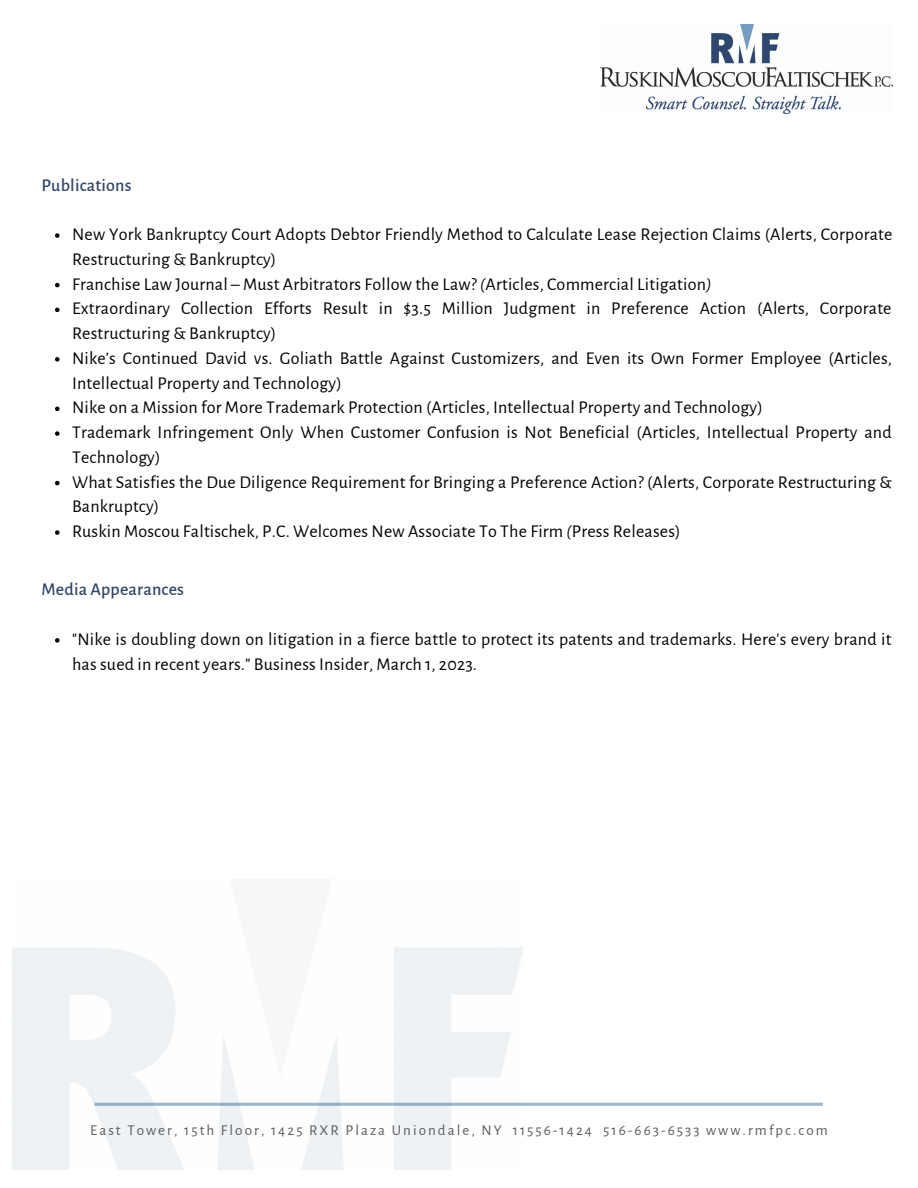
<style>
.page{position:relative;width:918px;height:1188px;background:#fff}
.page>*{position:absolute;margin:0;border:0;box-sizing:border-box;transform-origin:0 0}
.t1{font:18px/24.8px "Alegreya Sans";letter-spacing:.01em;color:#000}
.t2{font:500 18px "Alegreya Sans";letter-spacing:.01em;color:#324568}
.t3{font:15px "Alegreya Sans";letter-spacing:.135em;color:#5d5a62}
.s1{font-style:italic}
</style>
<div class="page">
<img style="left:600px;top:25px;width:293px;height:89px">
<svg style="left:95px;top:1103px;width:728px;height:3px;background:#a0b9cf"></svg>
<svg style="left:55px;top:233px;width:5px;height:5px"></svg>
<svg style="left:55px;top:283px;width:5px;height:4px"></svg>
<svg style="left:55px;top:308px;width:5px;height:4px"></svg>
<svg style="left:55px;top:357px;width:5px;height:5px"></svg>
<svg style="left:55px;top:407px;width:5px;height:4px"></svg>
<svg style="left:55px;top:431px;width:5px;height:5px"></svg>
<svg style="left:55px;top:481px;width:5px;height:4px"></svg>
<svg style="left:55px;top:530px;width:5px;height:5px"></svg>
<svg style="left:55px;top:638px;width:5px;height:5px"></svg>
<p class="t2" style="left:42px;top:176px;width:92px">Publications</p>
<p class="t1" style="left:72px;top:222px;width:822px">New York Bankruptcy Court Adopts Debtor Friendly Method to Calculate Lease Rejection Claims (Alerts, Corporate Restructuring &amp; Bankruptcy)<br>Franchise Law Journal – Must Arbitrators Follow the Law? <span class="s1">(</span>Articles, Commercial Litigation<span class="s1">)<br></span>Extraordinary Collection Efforts Result in $3.5 Million Judgment in Preference Action (Alerts, Corporate Restructuring &amp; Bankruptcy)<br>Nike’s Continued David vs. Goliath Battle Against Customizers, and Even its Own Former Employee (Articles, Intellectual Property and Technology)<br>Nike on a Mission for More Trademark Protection (Articles, Intellectual Property and Technology)<br>Trademark Infringement Only When Customer Confusion is Not Beneficial (Articles, Intellectual Property and Technology)<br>What Satisfies the Due Diligence Requirement for Bringing a Preference Action? (Alerts, Corporate Restructuring &amp; Bankruptcy)<br>Ruskin Moscou Faltischek, P.C. Welcomes New Associate To The Firm <span class="s1">(</span>Press Releases)</p>
<p class="t2" style="left:42px;top:581px;width:144px">Media Appearances</p>
<p class="t1" style="left:72px;top:627px;width:821px">"Nike is doubling down on litigation in a fierce battle to protect its patents and trademarks. Here's every brand it has sued in recent years.” Business Insider, March 1, 2023.</p>
<p class="t3" style="left:90px;top:1123px;width:739px">East Tower, 15th Floor, 1425 RXR Plaza Uniondale, NY 11556-1424 516-663-6533 www.rmfpc.com</p>
</div>
